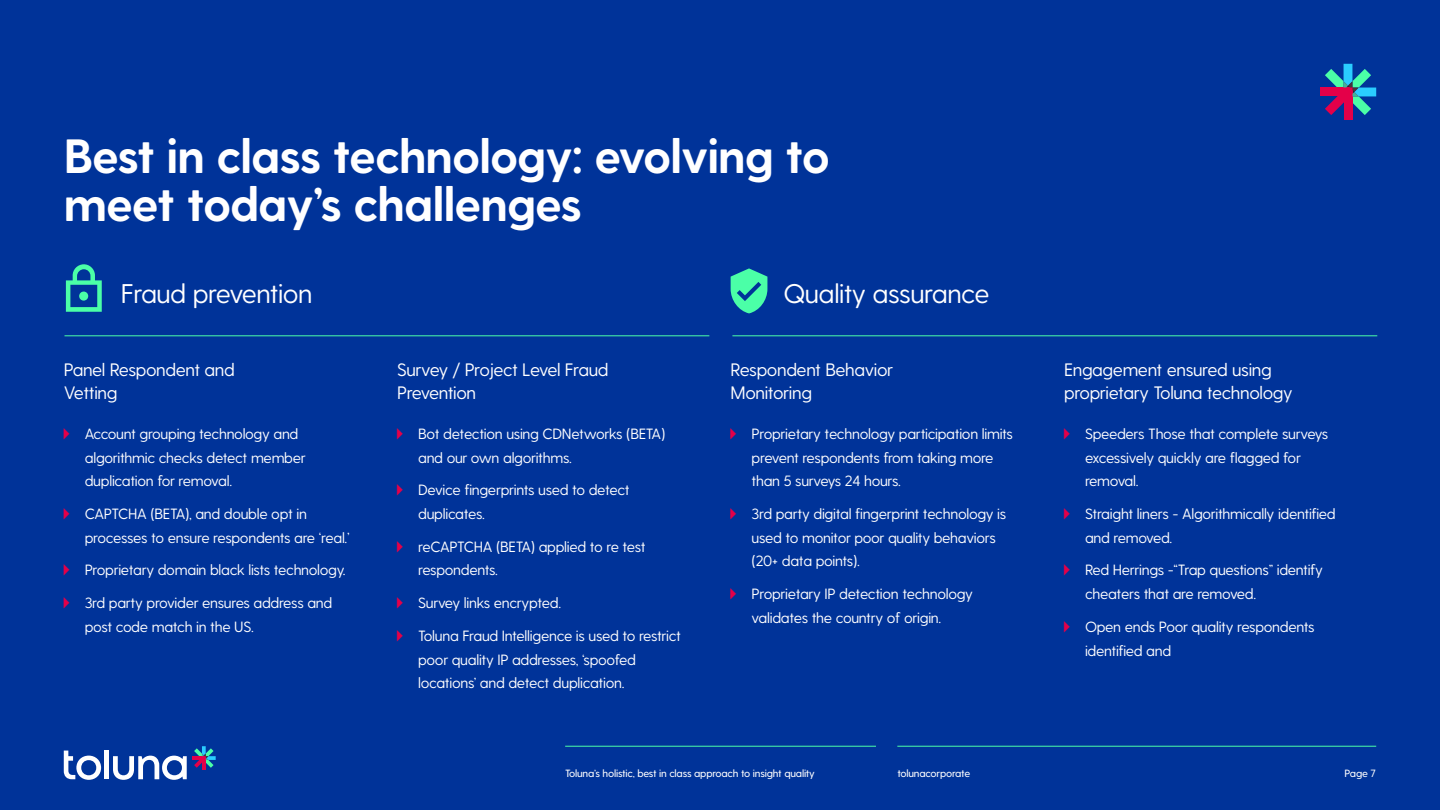
<style>
.page{position:relative;width:1440px;height:810px;background:#039}
.page>*{position:absolute;margin:0;border:0;box-sizing:border-box;transform-origin:0 0}
.t1{font:700 48px/48px "Greycliff CF";letter-spacing:-.02em;color:#fff}
.t2{font:27px "Greycliff CF";letter-spacing:-.02em;color:#fff}
.t3{font:18px/22.5px "Greycliff CF";letter-spacing:-.02em;color:#fff}
.t4{font:14.85px/23.7px "Greycliff CF";letter-spacing:-.02em;color:#fff}
.t5{font:500 10.5px "Greycliff CF";letter-spacing:-.02em;color:#fff}
</style>
<div class="page">
<div style="left:1320px;top:88px;width:32px;height:8px;background:#e40049"></div>
<div style="left:1344px;top:88px;width:8px;height:32px;background:#e40049"></div>
<svg style="left:1325px;top:64px;width:51px;height:51px"></svg>
<div style="left:104px;top:751px;width:5px;height:28px;background:#fff"></div>
<svg style="left:113px;top:756px;width:74px;height:24px"></svg>
<svg style="left:64px;top:751px;width:37px;height:29px"></svg>
<hr style="left:192px;top:756px;width:14px;height:4px;background:#e40049">
<hr style="left:202px;top:756px;width:4px;height:14px;background:#e40049">
<svg style="left:194px;top:746px;width:22px;height:22px"></svg>
<hr style="left:897px;top:746px;width:479px;height:1px;background:#4bffa7">
<hr style="left:565px;top:746px;width:311px;height:1px;background:#4bffa7">
<svg style="left:66px;top:264px;width:36px;height:48px"></svg>
<svg style="left:731px;top:268px;width:36px;height:45px"></svg>
<hr style="left:64px;top:335px;width:645px;height:1px;background:#4bffa7">
<hr style="left:732px;top:335px;width:645px;height:1px;background:#4bffa7">
<h1 class="t1" style="left:64px;top:133px;width:768px">Best in class technology: evolving to meet today’s challenges</h1>
<h2 class="t2" style="left:121px;top:278px;width:193px">Fraud prevention</h2>
<h2 class="t2" style="left:783px;top:278px;width:208px">Quality assurance</h2>
<p class="t3" style="left:64px;top:359px;width:173px">Panel Respondent and<br>Vetting</p>
<p class="t4" style="left:85px;top:422px;width:222px">Account grouping technology and algorithmic checks detect member duplication for removal.</p>
<p class="t4" style="left:85px;top:502px;width:266px">CAPTCHA (BETA), and double opt in processes to ensure respondents are ‘real.’</p>
<p class="t4" style="left:85px;top:558px;width:262px">Proprietary domain black lists technology.</p>
<p class="t4" style="left:85px;top:591px;width:249px">3rd party provider ensures address and post code match in the US.</p>
<p class="t3" style="left:397px;top:359px;width:213px">Survey / Project Level Fraud<br>Prevention</p>
<p class="t4" style="left:418px;top:422px;width:249px">Bot detection using CDNetworks (BETA) and our own algorithms.</p>
<p class="t4" style="left:418px;top:478px;width:213px">Device fingerprints used to detect duplicates.</p>
<p class="t4" style="left:418px;top:535px;width:229px">reCAPTCHA (BETA) applied to re test respondents.</p>
<p class="t4" style="left:418px;top:591px;width:144px">Survey links encrypted.</p>
<p class="t4" style="left:418px;top:624px;width:264px">Toluna Fraud Intelligence is used to restrict poor quality IP addresses, ‘spoofed locations’ and detect duplication.</p>
<p class="t3" style="left:731px;top:359px;width:164px">Respondent Behavior<br>Monitoring</p>
<p class="t4" style="left:752px;top:422px;width:263px">Proprietary technology participation limits prevent respondents from taking more than 5 surveys 24 hours.</p>
<p class="t4" style="left:752px;top:502px;width:256px">3rd party digital fingerprint technology is used to monitor poor quality behaviors (20+ data points).</p>
<p class="t4" style="left:752px;top:582px;width:223px">Proprietary IP detection technology validates the country of origin.</p>
<p class="t3" style="left:1064px;top:359px;width:230px">Engagement ensured using proprietary Toluna technology</p>
<p class="t4" style="left:1085px;top:422px;width:245px">Speeders Those that complete surveys excessively quickly are flagged for removal.</p>
<p class="t4" style="left:1085px;top:502px;width:252px">Straight liners - Algorithmically identified and removed.</p>
<p class="t4" style="left:1085px;top:558px;width:239px">Red Herrings -“Trap questions” identify cheaters that are removed.</p>
<p class="t4" style="left:1085px;top:615px;width:231px">Open ends Poor quality respondents identified and</p>
<p class="t5" style="left:565px;top:767px;width:251px">Toluna’s holistic, best in class approach to insight quality</p>
<p class="t5" style="left:897px;top:767px;width:75px">tolunacorporate</p>
<p class="t5" style="left:1345px;top:767px;width:33px">Page 7</p>
</div>
